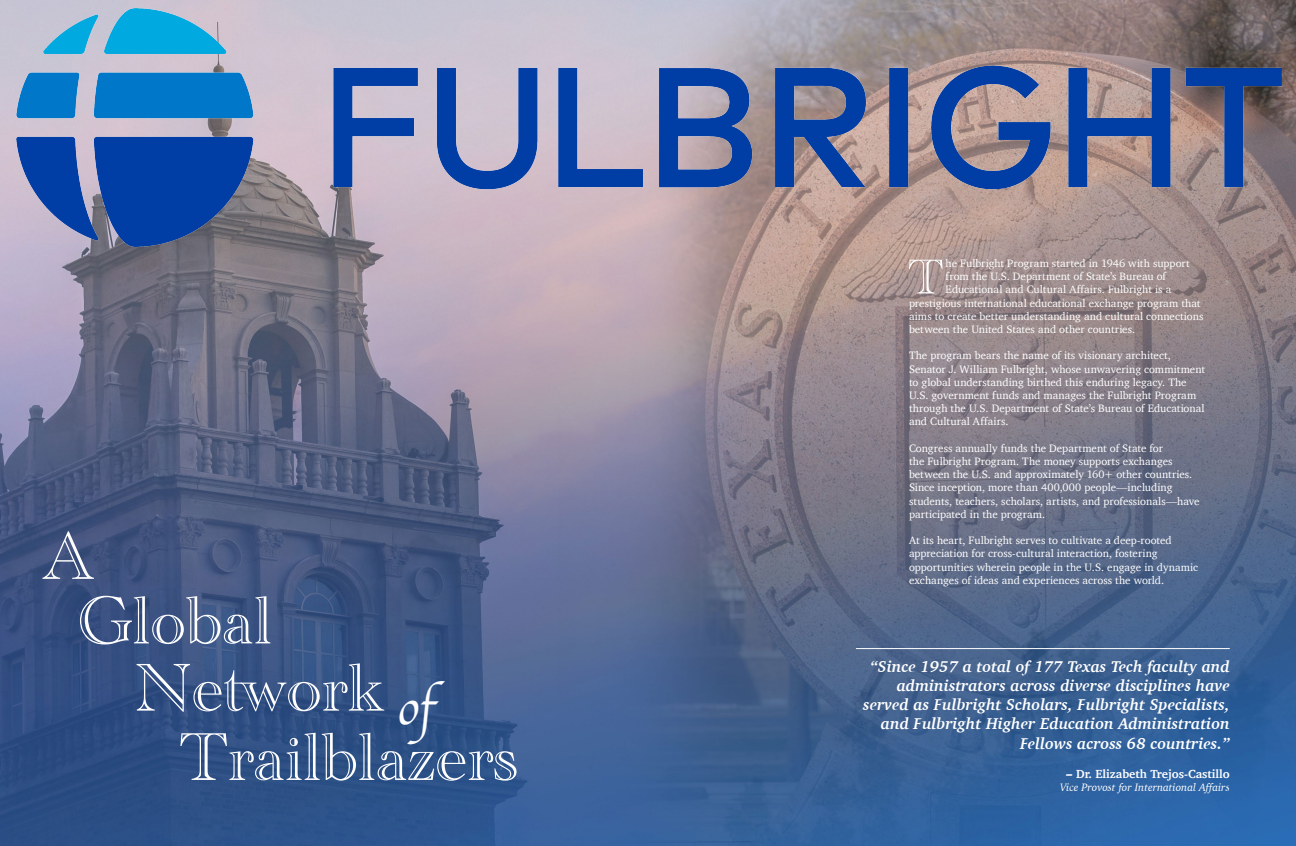
<style>
.page{position:relative;width:1296px;height:846px;background:#fff}
.page>*{position:absolute;margin:0;border:0;box-sizing:border-box;transform-origin:0 0}
.t1{font:70px "Academy Engraved Let Plain";color:#fff}
.t2{font:50.6px "Academy Engraved Let Plain";color:#fff}
.t3{font:50px "Apple Chancery";color:#fff}
.t4{font:italic 700 16px/19.2px "Charter";color:#fff;text-align:right}
.t5{font:700 12px "Charter";color:#fff}
.t6{font:11px/13.2px "Charter";color:#fff}
.t7{font:italic 11px "Charter";color:#fff}
.s1{font-weight:900;font-style:italic}
</style>
<div class="page">
<img style="left:0;top:0;width:1296px;height:846px">
<img style="left:16px;top:9px;width:1265px;height:237px">
<hr style="left:856px;top:648px;width:374px;height:1px;background:#fff">
<p class="t1" style="left:42px;top:504px;width:54px">A</p>
<p class="t1" style="left:78px;top:568px;width:196px">Global</p>
<p class="t1" style="left:135px;top:636px;width:251px">Network</p>
<p class="t3" style="left:397px;top:668px;width:39px">of</p>
<p class="t1" style="left:180px;top:705px;width:340px">Trailblazers</p>
<p class="t2" style="left:908px;top:239px;width:36px">T</p>
<p class="t6" style="left:946px;top:257px;width:246px">he Fulbright Program started in 1946 with support</p>
<p class="t6" style="left:946px;top:270px;width:222px">from the U.S. Department of State’s Bureau of</p>
<p class="t6" style="left:946px;top:283px;width:227px">Educational and Cultural Affairs. Fulbright is a</p>
<p class="t6" style="left:909px;top:296px;width:293px">prestigious international educational exchange program that</p>
<p class="t6" style="left:909px;top:309px;width:296px">aims to create better understanding and cultural connections</p>
<p class="t6" style="left:909px;top:323px;width:228px">between the United States and other countries.</p>
<p class="t6" style="left:909px;top:349px;width:298px">The program bears the name of its visionary architect, Senator J. William Fulbright, whose unwavering commitment to global understanding birthed this enduring legacy. The U.S. government funds and manages the Fulbright Program through the U.S. Department of State’s Bureau of Educational and Cultural Affairs.</p>
<p class="t6" style="left:909px;top:441px;width:292px">Congress annually funds the Department of State for<br>the Fulbright Program. The money supports exchanges between the U.S. and approximately 160+ other countries.<br>Since inception, more than 400,000 people—including students, teachers, scholars, artists, and professionals—have participated in the program.</p>
<p class="t6" style="left:909px;top:534px;width:291px">At its heart, Fulbright serves to cultivate a deep-rooted appreciation for cross-cultural interaction, fostering opportunities wherein people in the U.S. engage in dynamic exchanges of ideas and experiences across the world.</p>
<p class="t4" style="left:863px;top:657px;width:368px">“Since 1957 a total of 177 Texas Tech faculty and administrators across diverse disciplines have served as Fulbright Scholars, Fulbright Specialists, and Fulbright Higher Education Administration Fellows across 68 countries.”</p>
<p class="t5" style="left:1066px;top:764px;width:165px"><span class="s1">–</span> Dr. Elizabeth Trejos-Castillo</p>
<p class="t7" style="left:1060px;top:778px;width:171px">Vice Provost for International Affairs</p>
</div>
